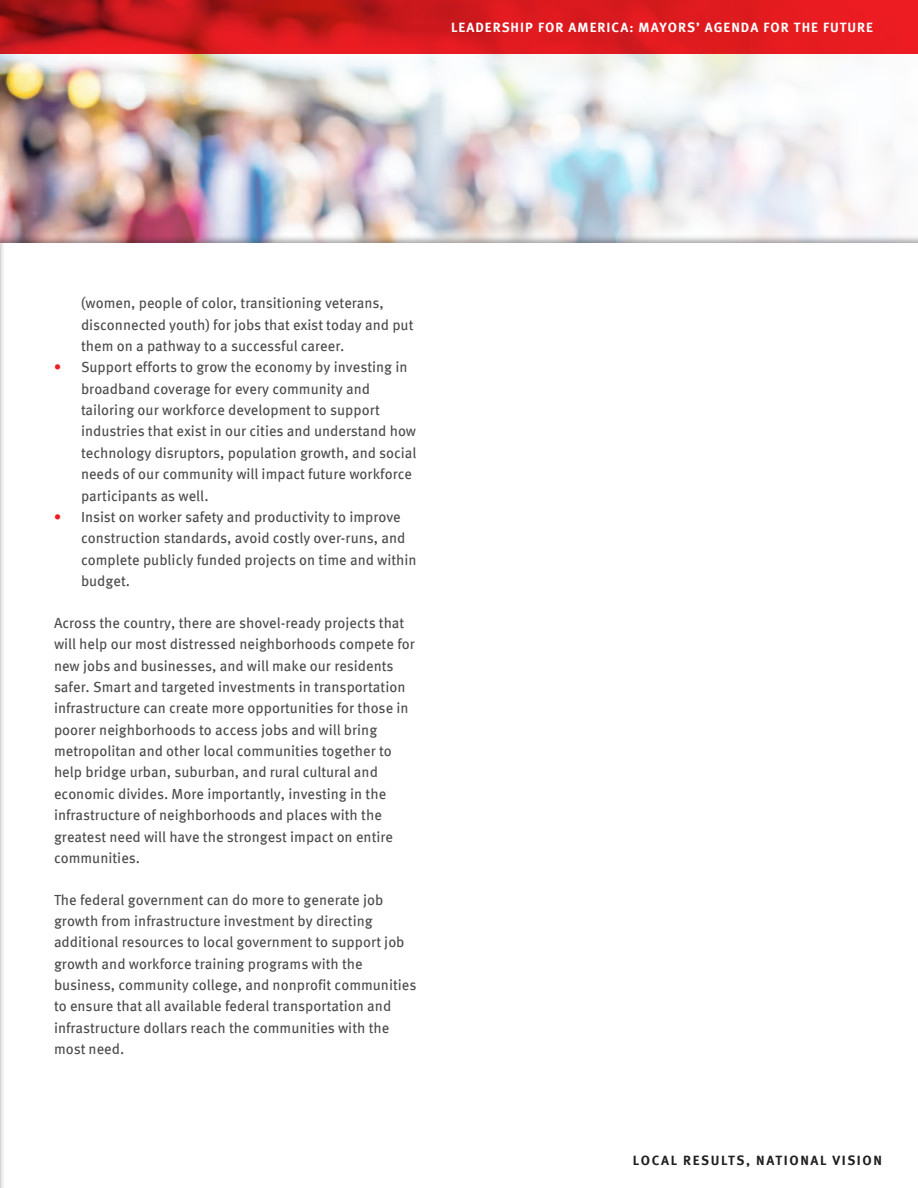
<style>
.page{position:relative;width:918px;height:1188px;background:#fff}
.page>*{position:absolute;margin:0;border:0;box-sizing:border-box;transform-origin:0 0}
.t1{font:14.7px/21.5px "Meta GEO";color:#4b4c4d}
.t2{font:700 13.5px "Meta GEO";letter-spacing:.075em;color:#fff}
.t3{font:700 13.5px "Meta GEO";letter-spacing:.12em;color:#231f20}
.s1{font-weight:700;color:#ee1d23}
</style>
<div class="page">
<img style="left:0;top:54px;width:895px;height:181px">
<svg style="left:0;top:0;width:918px;height:54px;background:#d1191d"></svg>
<div style="left:0;top:235px;width:6px;height:953px;background:#231f20;opacity:.4"></div>
<hr style="left:0;top:243px;width:1px;height:945px;background:#fff">
<p class="t2" style="left:451px;top:18px;width:424px">LEADERSHIP FOR AMERICA: MAYORS’ AGENDA FOR THE FUTURE</p>
<p class="t1" style="left:81px;top:292px;width:334px">(women, people of color, transitioning veterans, disconnected youth) for jobs that exist today and put them on a pathway to a successful career.</p>
<p class="t1" style="left:81px;top:356px;width:337px;text-indent:-27px"><span class="s1">•</span> Support efforts to grow the economy by investing in broadband coverage for every community and tailoring our workforce development to support industries that exist in our cities and understand how technology disruptors, population growth, and social needs of our community will impact future workforce participants as well.</p>
<p class="t1" style="left:81px;top:505px;width:337px;text-indent:-27px"><span class="s1">•</span> Insist on worker safety and productivity to improve construction standards, avoid costly over-runs, and complete publicly funded projects on time and within budget.</p>
<p class="t1" style="left:54px;top:611px;width:362px">Across the country, there are shovel-ready projects that will help our most distressed neighborhoods compete for new jobs and businesses, and will make our residents safer. Smart and targeted investments in transportation infrastructure can create more opportunities for those in poorer neighborhoods to access jobs and will bring metropolitan and other local communities together to help bridge urban, suburban, and rural cultural and economic divides. More importantly, investing in the infrastructure of neighborhoods and places with the greatest need will have the strongest impact on entire communities.</p>
<p class="t1" style="left:54px;top:888px;width:364px">The federal government can do more to generate job growth from infrastructure investment by directing additional resources to local government to support job growth and workforce training programs with the business, community college, and nonprofit communities to ensure that all available federal transportation and infrastructure dollars reach the communities with the most need.</p>
<p class="t3" style="left:633px;top:1150px;width:251px">LOCAL RESULTS, NATIONAL VISION</p>
</div>
